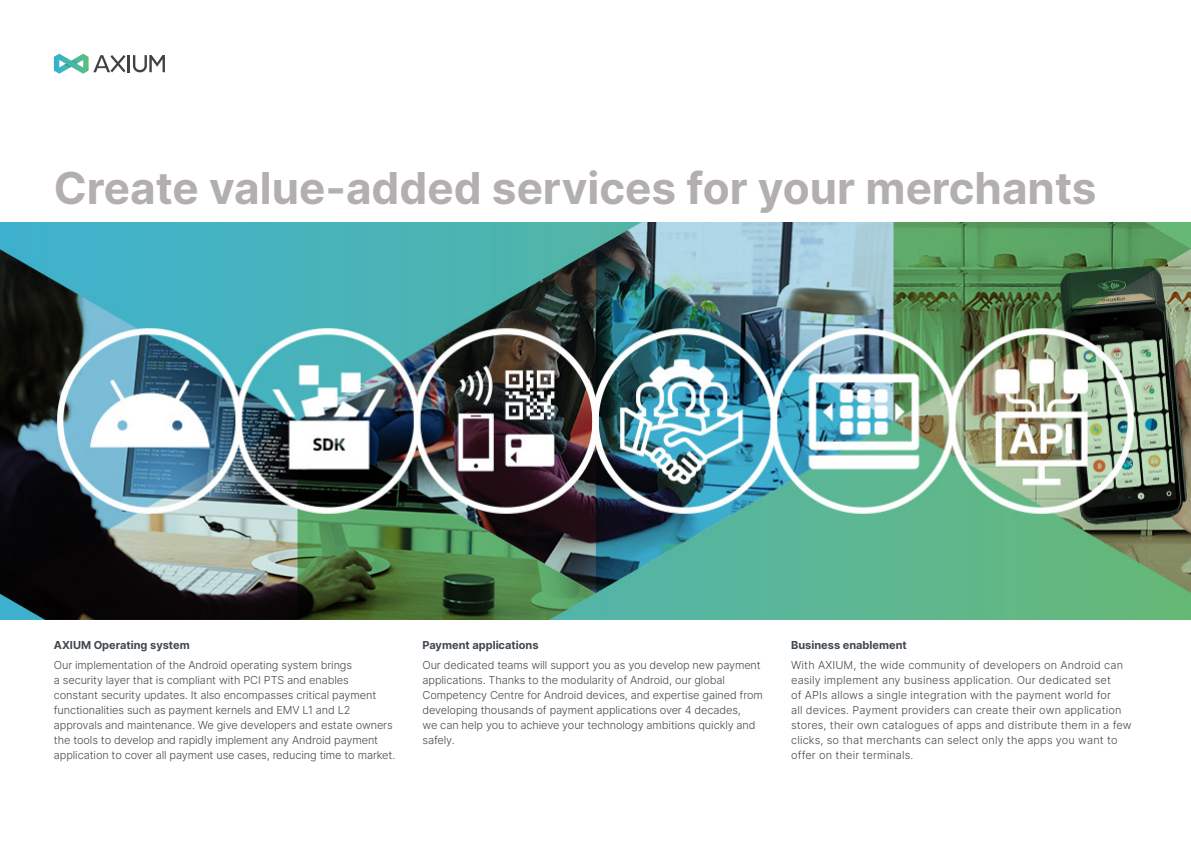
<style>
.page{position:relative;width:1191px;height:842px;background:#fff}
.page>*{position:absolute;margin:0;border:0;box-sizing:border-box;transform-origin:0 0}
.TITRE_68{font:700 44px "Inter";color:#b4afaf}
.Texte_11{font:300 11px/15px "Inter";letter-spacing:-.01em;color:#414950}
.Texte_11-2{font:300 11px/15px "Inter";letter-spacing:.01em;color:#414950}
.Texte_11-3{font:700 11px "Inter";color:#414950}
</style>
<div class="page">
<img style="left:0;top:223px;width:1191px;height:396px">
<svg style="left:54px;top:54px;width:111px;height:20px"></svg>
<p class="TITRE_68" style="left:54px;top:156px;width:1044px">Create value-added services for your merchants</p>
<p class="Texte_11-3" style="left:54px;top:636px;width:137px">AXIUM Operating system</p>
<p class="Texte_11" style="left:54px;top:657px;width:343px">Our implementation of the Android operating system brings<br>a security layer that is compliant with PCI PTS and enables constant security updates. It also encompasses critical payment functionalities such as payment kernels and EMV L1 and L2 approvals and maintenance. We give developers and estate owners the tools to develop and rapidly implement any Android payment application to cover all payment use cases, reducing time to market.</p>
<p class="Texte_11-3" style="left:422px;top:636px;width:117px">Payment applications</p>
<p class="Texte_11" style="left:422px;top:657px;width:342px">Our dedicated teams will support you as you develop new payment applications. Thanks to the modularity of Android, our global Competency Centre for Android devices, and expertise gained from developing thousands of payment applications over 4 decades,<br>we can help you to achieve your technology ambitions quickly and safely.</p>
<p class="Texte_11-3" style="left:791px;top:636px;width:117px">Business enablement</p>
<p class="Texte_11-2" style="left:791px;top:657px;width:342px">With AXIUM, the wide community of developers on Android can easily implement any business application. Our dedicated set<br>of APIs allows a single integration with the payment world for<br>all devices. Payment providers can create their own application stores, their own catalogues of apps and distribute them in a few clicks, so that merchants can select only the apps you want to offer on their terminals.</p>
</div>
